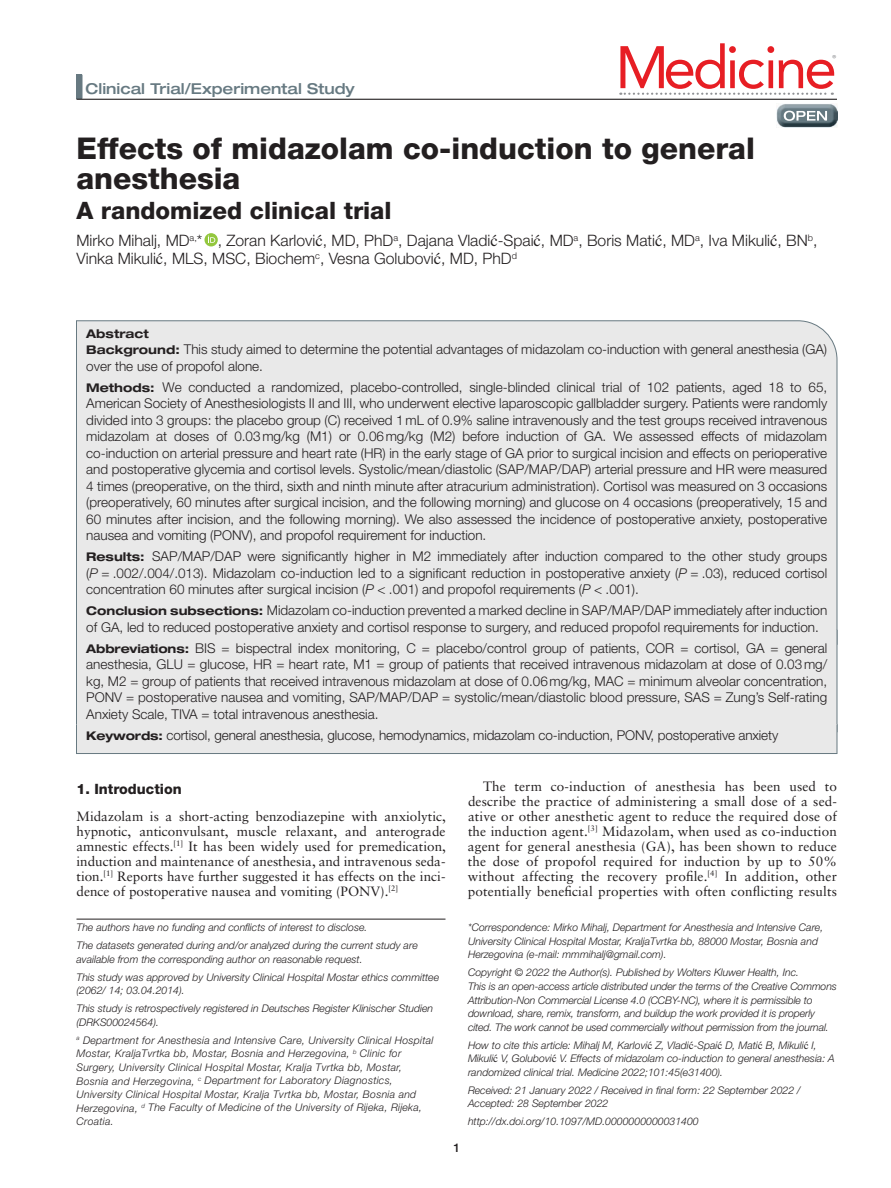
<style>
.page{position:relative;width:891px;height:1188px;background:#fff}
.page>*{position:absolute;margin:0;border:0;box-sizing:border-box;transform-origin:0 0}
.t1{font:59.4px "Avenir";letter-spacing:-.06em;color:#e71e24}
.t2{font:800 30px/30px "Helvetica Neue LT Std";color:#231f20}
.t3{font:800 24px "Helvetica Neue LT Std";color:#231f20}
.t4{font:300 15.75px/18px "Helvetica Neue LT Std";color:#231f20}
.t5{font:500 expanded 15px "Helvetica Neue LT Std";color:#667981}
.t6{font:800 14.25px "Helvetica Neue LT Std";color:#231f20}
.t7{font:300 13.5px/16.5px "Helvetica Neue LT Std";color:#231f20;text-align:justify}
.t8{font:13.5px/15px "Sabon LT Std";letter-spacing:.005em;color:#231f20;text-align:justify}
.t9{font:700 expanded 12px "Helvetica Neue LT Std";color:#231f20}
.t10{font:500 12px "Helvetica Neue LT Std";color:#231f20}
.t11{font:italic 300 10.5px/13.5px "Helvetica Neue LT Std";color:#231f20}
.t12{font:italic 300 10.5px/13.5px "Helvetica Neue LT Std";letter-spacing:.025em;color:#231f20}
.t13{font:500 10.35px "Akzidenz Grotesk BE";color:#909295}
.s1{font-family:"Gandhari Unicode";font-weight:400}
.s2{font-weight:700;font-stretch:expanded;font-size:12px}
.s3{font-style:italic}
.s4{font-family:"Gandhari Unicode";font-weight:400;font-style:normal}
</style>
<div class="page">
<div style="left:76px;top:74px;width:6px;height:25px;background:#677981"></div>
<hr style="left:76px;top:99px;width:761px;height:1px;background:#231f20">
<img style="left:776px;top:104px;width:61px;height:24px">
<svg style="left:784px;top:111px;width:43px;height:10px"></svg>
<svg style="left:620px;top:93px;width:213px;height:2px"></svg>
<div style="left:76px;top:320px;width:762px;height:326px;background:#e9e9e9"></div>
<div style="left:76px;top:630px;width:761px;height:103px;background:#e9e9e9"></div>
<div style="left:76px;top:724px;width:761px;height:30px;background:#e9e9e9"></div>
<div style="left:76px;top:724px;width:761px;height:30px;border:1px solid #677981"></div>
<svg style="left:204px;top:233px;width:14px;height:13px"></svg>
<svg style="left:208px;top:236px;width:7px;height:7px"></svg>
<hr style="left:76px;top:919px;width:370px;height:1px;background:#231f20">
<p class="t5" style="left:86px;top:80px;width:271px">Clinical Trial/Experimental Study</p>
<h1 class="t1" style="left:615px;top:33px;width:223px">Medicine</h1>
<p class="t13" style="left:832px;top:52px;width:6px">®</p>
<h2 class="t2" style="left:76px;top:134px;width:680px">Effects of midazolam co-induction to general anesthesia</h2>
<h3 class="t3" style="left:76px;top:197px;width:317px">A randomized clinical trial</h3>
<p class="t4" style="left:76px;top:231px;width:743px">Mirko Mihalj, MD<sup>a,</sup>* , Zoran Karlovi<span class="s1">ć</span>, MD, PhD<sup>a</sup>, Dajana Vladi<span class="s1">ć</span>-Spai<span class="s1">ć</span>, MD<sup>a</sup>, Boris Mati<span class="s1">ć</span>, MD<sup>a</sup>, Iva Mikuli<span class="s1">ć</span>, BN<sup>b</sup>,<br>Vinka Mikuli<span class="s1">ć</span>, MLS, MSC, Biochem<sup>c</sup>, Vesna Golubovi<span class="s1">ć</span>, MD, PhD<sup>d</sup></p>
<p class="t9" style="left:86px;top:326px;width:64px">Abstract</p>
<p class="t7" style="left:86px;top:341px;width:742px"><span class="s2">Background:</span> This study aimed to determine the potential advantages of midazolam co-induction with general anesthesia (GA) over the use of propofol alone.</p>
<p class="t7" style="left:86px;top:379px;width:743px"><span class="s2">Methods:</span> We conducted a randomized, placebo-controlled, single-blinded clinical trial of 102 patients, aged 18 to 65, American Society of Anesthesiologists II and III, who underwent elective laparoscopic gallbladder surgery. Patients were randomly divided into 3 groups: the placebo group (C) received 1mL of 0.9% saline intravenously and the test groups received intravenous midazolam at doses of 0.03mg/kg (M1) or 0.06mg/kg (M2) before induction of GA. We assessed effects of midazolam co-induction on arterial pressure and heart rate (HR) in the early stage of GA prior to surgical incision and effects on perioperative and postoperative glycemia and cortisol levels. Systolic/mean/diastolic (SAP/MAP/DAP) arterial pressure and HR were measured 4 times (preoperative, on the third, sixth and ninth minute after atracurium administration). Cortisol was measured on 3 occasions (preoperatively, 60 minutes after surgical incision, and the following morning) and glucose on 4 occasions (preoperatively, 15 and 60 minutes after incision, and the following morning). We also assessed the incidence of postoperative anxiety, postoperative nausea and vomiting (PONV), and propofol requirement for induction.</p>
<p class="t7" style="left:86px;top:548px;width:743px"><span class="s2">Results:</span> SAP/MAP/DAP were significantly higher in M2 immediately after induction compared to the other study groups (<span class="s3">P</span> = .002/.004/.013). Midazolam co-induction led to a significant reduction in postoperative anxiety (<span class="s3">P</span> = .03), reduced cortisol concentration 60 minutes after surgical incision (<span class="s3">P</span> &lt; .001) and propofol requirements (<span class="s3">P</span> &lt; .001).</p>
<p class="t7" style="left:86px;top:602px;width:743px"><span class="s2">Conclusion subsections:</span> Midazolam co-induction prevented a marked decline in SAP/MAP/DAP immediately after induction of GA, led to reduced postoperative anxiety and cortisol response to surgery, and reduced propofol requirements for induction.</p>
<p class="t7" style="left:86px;top:640px;width:743px"><span class="s2">Abbreviations:</span> BIS = bispectral index monitoring, C = placebo/control group of patients, COR = cortisol, GA = general anesthesia, GLU = glucose, HR = heart rate, M1 = group of patients that received intravenous midazolam at dose of 0.03mg/ kg, M2 = group of patients that received intravenous midazolam at dose of 0.06mg/kg, MAC = minimum alveolar concentration, PONV = postoperative nausea and vomiting, SAP/MAP/DAP = systolic/mean/diastolic blood pressure, SAS = Zung’s Self-rating Anxiety Scale, TIVA = total intravenous anesthesia.</p>
<p class="t7" style="left:86px;top:727px;width:694px"><span class="s2">Keywords:</span> cortisol, general anesthesia, glucose, hemodynamics, midazolam co-induction, PONV, postoperative anxiety</p>
<p class="t6" style="left:76px;top:780px;width:107px">1. Introduction</p>
<p class="t8" style="left:76px;top:809px;width:371px">Midazolam is a short-acting benzodiazepine with anxiolytic, hypnotic, anticonvulsant, muscle relaxant, and anterograde amnestic effects.<sup>[1]</sup> It has been widely used for premedication, induction and maintenance of anesthesia, and intravenous seda&shy;tion.<sup>[1]</sup> Reports have further suggested it has effects on the inci&shy;dence of postoperative nausea and vomiting (PONV).<sup>[2]</sup></p>
<p class="t8" style="left:468px;top:779px;width:371px;text-indent:15px">The term co-induction of anesthesia has been used to describe the practice of administering a small dose of a sed&shy;ative or other anesthetic agent to reduce the required dose of the induction agent.<sup>[3]</sup> Midazolam, when used as co-induction agent for general anesthesia (GA), has been shown to reduce the dose of propofol required for induction by up to 50% without affecting the recovery profile.<sup>[4]</sup> In addition, other potentially beneficial properties with often conflicting results</p>
<p class="t11" style="left:76px;top:919px;width:343px;line-height:18px">The authors have no funding and conflicts of interest to disclose.<br>The datasets generated during and/or analyzed during the current study are</p>
<p class="t11" style="left:76px;top:950px;width:364px;line-height:18px">available from the corresponding author on reasonable request.<br>This study was approved by University Clinical Hospital Mostar ethics committee</p>
<p class="t11" style="left:76px;top:982px;width:358px;line-height:18px">(2062/ 14; 03.04.2014).<br>This study is retrospectively registered in Deutsches Register Klinischer Studien</p>
<p class="t12" style="left:76px;top:1013px;width:358px;line-height:18px">(DRKS00024564).<br><sup>a</sup> Department for Anesthesia and Intensive Care, University Clinical Hospital</p>
<p class="t12" style="left:76px;top:1047px;width:347px">Mostar, KraljaTvrtka bb, Mostar, Bosnia and Herzegovina, <sup>b</sup> Clinic for Surgery, University Clinical Hospital Mostar, Kralja Tvrtka bb, Mostar, Bosnia and Herzegovina, <sup>c</sup> Department for Laboratory Diagnostics, University Clinical Hospital Mostar, Kralja Tvrtka bb, Mostar, Bosnia and Herzegovina, <sup>d</sup> The Faculty of Medicine of the University of Rijeka, Rijeka, Croatia.</p>
<p class="t10" style="left:453px;top:1140px;width:8px">1</p>
<p class="t11" style="left:468px;top:921px;width:357px">*Correspondence: Mirko Mihalj, Department for Anesthesia and Intensive Care,<br>University Clinical Hospital Mostar, KraljaTvrtka bb, 88000 Mostar, Bosnia and<br>Herzegovina (e-mail: mmmihalj@gmail.com).</p>
<p class="t11" style="left:468px;top:966px;width:370px">Copyright © 2022 the Author(s). Published by Wolters Kluwer Health, Inc.<br>This is an open-access article distributed under the terms of the Creative Commons Attribution-Non Commercial License 4.0 (CCBY-NC), where it is permissible to download, share, remix, transform, and buildup the work provided it is properly cited. The work cannot be used commercially without permission from the journal.</p>
<p class="t11" style="left:468px;top:1038px;width:368px">How to cite this article: Mihalj M, Karlovi<span class="s4">ć</span> Z, Vladi<span class="s4">ć</span>-Spai<span class="s4">ć</span> D, Mati<span class="s4">ć</span> B, Mikuli<span class="s4">ć</span> I,<br>Mikuli<span class="s4">ć</span> V, Golubovi<span class="s4">ć</span> V. Effects of midazolam co-induction to general anesthesia: A randomized clinical trial. Medicine 2022;101:45(e31400).</p>
<p class="t11" style="left:468px;top:1083px;width:334px">Received: 21 January 2022 / Received in final form: 22 September 2022 /<br>Accepted: 28 September 2022</p>
<p class="t11" style="left:468px;top:1114px;width:232px">http://dx.doi.org/10.1097/MD.0000000000031400</p>
</div>
